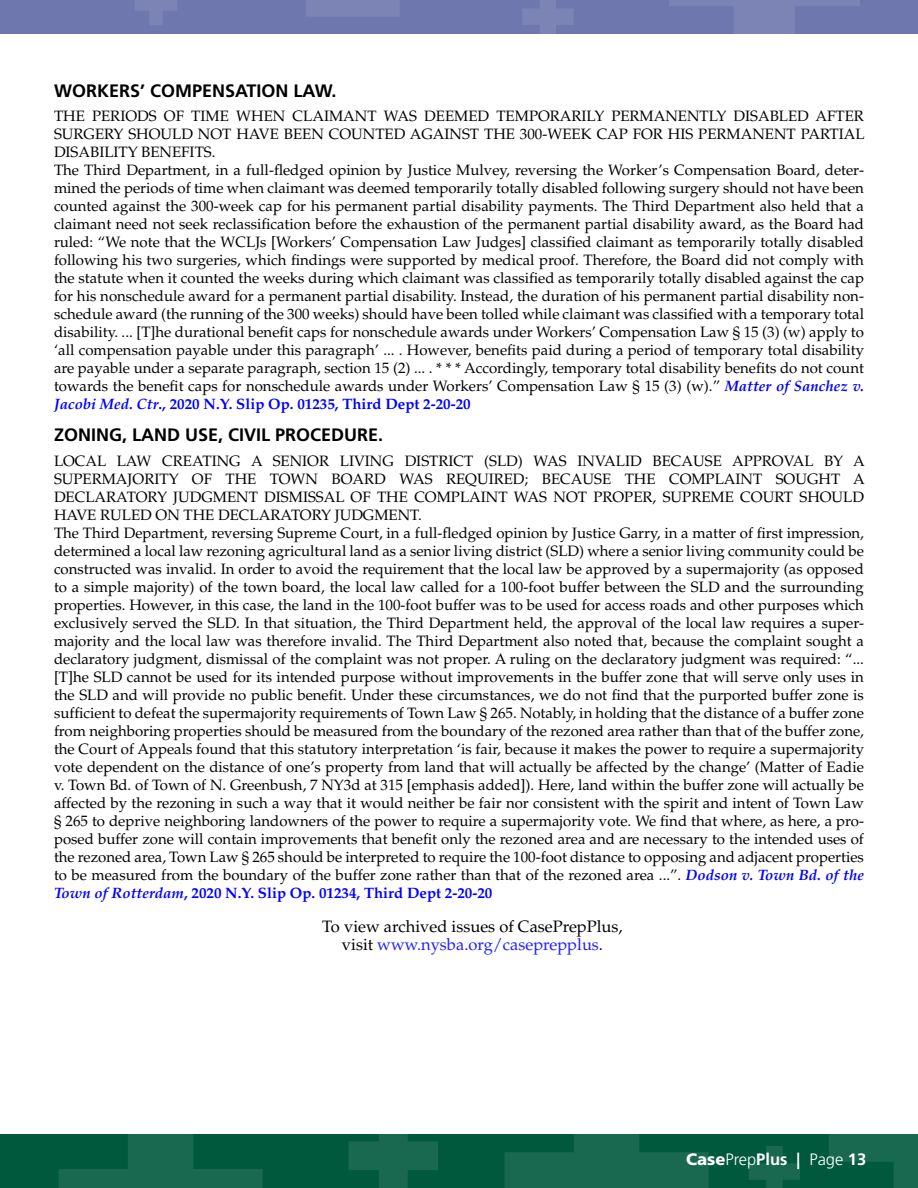
<style>
.page{position:relative;width:918px;height:1188px;background:#fff}
.page>*{position:absolute;margin:0;border:0;box-sizing:border-box;transform-origin:0 0}
.area_of_law{font:700 18px "Frutiger";color:#000}
.Body_Copy{font:16.5px "Palatino";color:#000}
.Body_Copy-2{font:16.5px "Palatino";color:#231fff}
.t1{font:300 16.5px "Frutiger";color:#fff}
.Body_Copy-3{font:15px/18px "Palatino";color:#000;text-align:justify}
.s1{font-weight:700;font-style:italic;color:#00f}
.s2{font-weight:700;color:#00f}
.s3{color:#000}
.s4{font-weight:900}
.s5{font-weight:700}
</style>
<div class="page">
<div style="left:0;top:0;width:918px;height:33px;background:#6e77ae"></div>
<div style="left:0;top:1134px;width:918px;height:54px;background:#00583d"></div>
<svg style="left:504px;top:1134px;width:205px;height:54px"></svg>
<svg style="left:59px;top:1134px;width:204px;height:54px"></svg>
<svg style="left:0;top:33px;width:23px;height:1px"></svg>
<svg style="left:306px;top:0;width:93px;height:16px"></svg>
<svg style="left:348px;top:1134px;width:90px;height:54px"></svg>
<svg style="left:749px;top:1146px;width:51px;height:42px"></svg>
<svg style="left:522px;top:0;width:52px;height:34px"></svg>
<svg style="left:135px;top:0;width:42px;height:25px"></svg>
<svg style="left:829px;top:1134px;width:89px;height:54px"></svg>
<svg style="left:669px;top:0;width:191px;height:34px"></svg>
<p class="area_of_law" style="left:54px;top:80px;width:284px">WORKERS’ COMPENSATION LAW.</p>
<p class="Body_Copy-3" style="left:54px;top:108px;width:812px">THE PERIODS OF TIME WHEN CLAIMANT WAS DEEMED TEMPORARILY PERMANENTLY DISABLED AFTER SURGERY SHOULD NOT HAVE BEEN COUNTED AGAINST THE 300-WEEK CAP FOR HIS PERMANENT PARTIAL DISABILITY BENEFITS.</p>
<p class="Body_Copy-3" style="left:54px;top:162px;width:812px">The Third Department, in a full-fledged opinion by Justice Mulvey, reversing the Worker’s Compensation Board, deter&shy;mined the periods of time when claimant was deemed temporarily totally disabled following surgery should not have been counted against the 300-week cap for his permanent partial disability payments. The Third Department also held that a claimant need not seek reclassification before the exhaustion of the permanent partial disability award, as the Board had ruled: “We note that the WCLJs [Workers’ Compensation Law Judges] classified claimant as temporarily totally disabled following his two surgeries, which findings were supported by medical proof. Therefore, the Board did not comply with the statute when it counted the weeks during which claimant was classified as temporarily totally disabled against the cap for his nonschedule award for a permanent partial disability. Instead, the duration of his permanent partial disability non&shy;schedule award (the running of the 300 weeks) should have been tolled while claimant was classified with a temporary total disability. ... [T]he durational benefit caps for nonschedule awards under Workers’ Compensation Law § 15 (3) (w) apply to ‘all compensation payable under this paragraph’ ... . However, benefits paid during a period of temporary total disability are payable under a separate paragraph, section 15 (2) ... . * * * Accordingly, temporary total disability benefits do not count towards the benefit caps for nonschedule awards under Workers’ Compensation Law § 15 (3) (w).” <span class="s1">Matter of Sanchez v.<br>Jacobi Med. Ctr</span><span class="s2">., 2020 N.Y. Slip Op. 01235, Third Dept 2-20-20</span></p>
<p class="area_of_law" style="left:54px;top:424px;width:331px">ZONING, LAND USE, CIVIL PROCEDURE.</p>
<p class="Body_Copy-3" style="left:54px;top:452px;width:812px">LOCAL LAW CREATING A SENIOR LIVING DISTRICT (SLD) WAS INVALID BECAUSE APPROVAL BY A SUPERMAJORITY OF THE TOWN BOARD WAS REQUIRED; BECAUSE THE COMPLAINT SOUGHT A DECLARATORY JUDGMENT DISMISSAL OF THE COMPLAINT WAS NOT PROPER, SUPREME COURT SHOULD HAVE RULED ON THE DECLARATORY JUDGMENT.</p>
<p class="Body_Copy-3" style="left:54px;top:524px;width:812px">The Third Department, reversing Supreme Court, in a full-fledged opinion by Justice Garry, in a matter of first impression, determined a local law rezoning agricultural land as a senior living district (SLD) where a senior living community could be constructed was invalid. In order to avoid the requirement that the local law be approved by a supermajority (as opposed to a simple majority) of the town board, the local law called for a 100-foot buffer between the SLD and the surrounding properties. However, in this case, the land in the 100-foot buffer was to be used for access roads and other purposes which exclusively served the SLD. In that situation, the Third Department held, the approval of the local law requires a super&shy;majority and the local law was therefore invalid. The Third Department also noted that, because the complaint sought a declaratory judgment, dismissal of the complaint was not proper. A ruling on the declaratory judgment was required: “... [T]he SLD cannot be used for its intended purpose without improvements in the buffer zone that will serve only uses in the SLD and will provide no public benefit. Under these circumstances, we do not find that the purported buffer zone is sufficient to defeat the supermajority requirements of Town Law § 265. Notably, in holding that the distance of a buffer zone from neighboring properties should be measured from the boundary of the rezoned area rather than that of the buffer zone, the Court of Appeals found that this statutory interpretation ‘is fair, because it makes the power to require a supermajority vote dependent on the distance of one’s property from land that will actually be affected by the change’ (Matter of Eadie v. Town Bd. of Town of N. Greenbush, 7 NY3d at 315 [emphasis added]). Here, land within the buffer zone will actually be affected by the rezoning in such a way that it would neither be fair nor consistent with the spirit and intent of Town Law § 265 to deprive neighboring landowners of the power to require a supermajority vote. We find that where, as here, a pro&shy;posed buffer zone will contain improvements that benefit only the rezoned area and are necessary to the intended uses of the rezoned area, Town Law § 265 should be interpreted to require the 100-foot distance to opposing and adjacent properties to be measured from the boundary of the buffer zone rather than that of the rezoned area ...”. <span class="s1">Dodson v. Town Bd. of the Town of Rotterdam</span><span class="s2">, 2020 N.Y. Slip Op. 01234, Third Dept 2-20-20</span></p>
<p class="Body_Copy" style="left:322px;top:916px;width:302px">To view archived issues of CasePrepPlus,</p>
<p class="Body_Copy-2" style="left:342px;top:934px;width:263px"><span class="s3">visit</span> www.nysba.org/caseprepplus<span class="s3">.</span></p>
<p class="t1" style="left:686px;top:1150px;width:182px"><span class="s4">Case</span>Prep<span class="s5">Plus |</span> Page <span class="s5">13</span></p>
</div>
